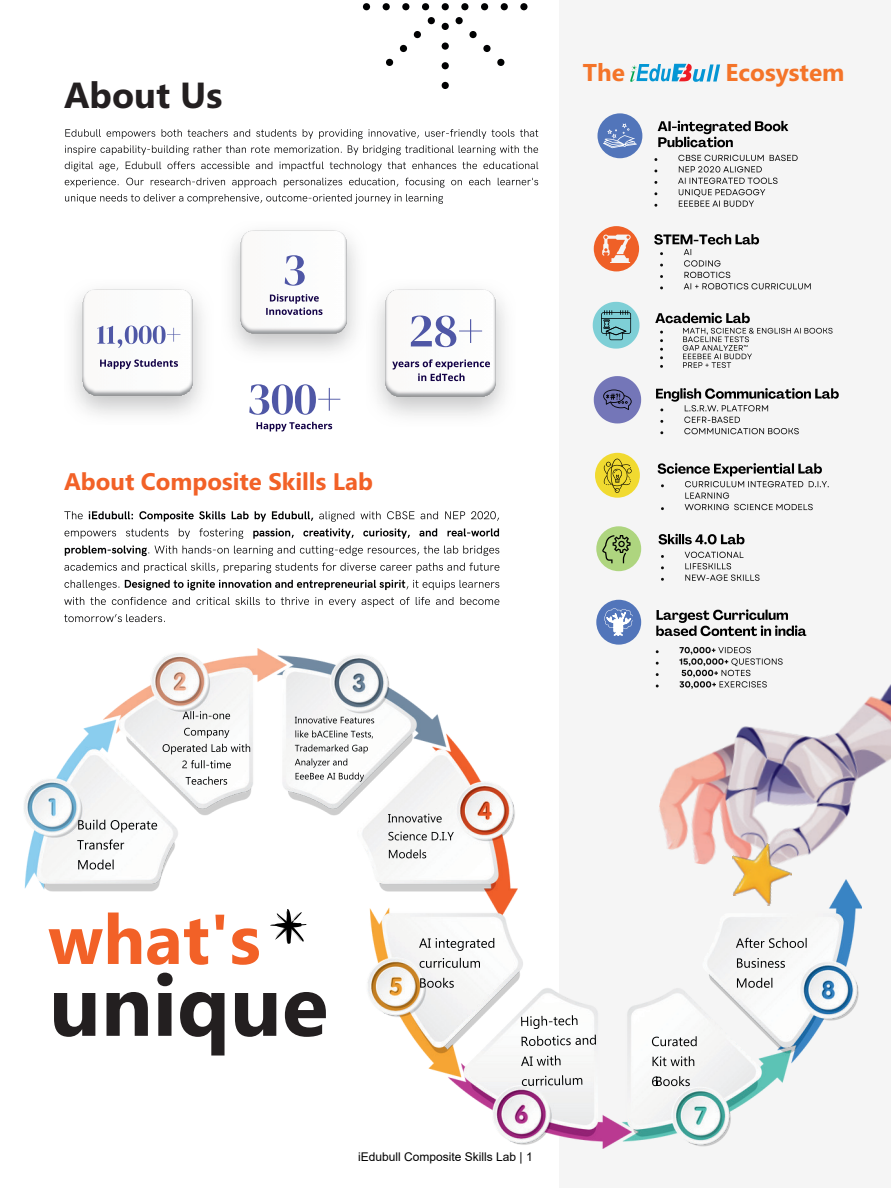
<style>
.page{position:relative;width:891px;height:1188px;background:#fff}
.page>*{position:absolute;margin:0;border:0;box-sizing:border-box;transform-origin:0 0}
.t1{font:700 85.65px "Ebrima";color:#231f20}
.t2{font:700 69.45px "Ebrima";color:#f26127}
.t3{font:700 36.3px "Ebrima";color:#231f20}
.t4{font:700 24.3px "Ebrima";color:#f47429}
.t5{font:700 24px "Ebrima";color:#f26127}
.t6{font:12px "Arial";color:#000}
</style>
<div class="page">
<div style="left:560px;top:0;width:331px;height:1188px;background:#f5f5f5"></div>
<svg style="left:442px;top:23px;width:7px;height:7px"></svg>
<svg style="left:442px;top:43px;width:7px;height:7px"></svg>
<svg style="left:442px;top:62px;width:7px;height:7px"></svg>
<svg style="left:442px;top:82px;width:7px;height:7px"></svg>
<svg style="left:520px;top:3px;width:8px;height:7px"></svg>
<svg style="left:501px;top:3px;width:7px;height:7px"></svg>
<svg style="left:481px;top:3px;width:7px;height:7px"></svg>
<svg style="left:461px;top:3px;width:7px;height:7px"></svg>
<svg style="left:422px;top:3px;width:7px;height:7px"></svg>
<svg style="left:402px;top:3px;width:7px;height:7px"></svg>
<svg style="left:383px;top:3px;width:7px;height:7px"></svg>
<svg style="left:363px;top:3px;width:7px;height:7px"></svg>
<svg style="left:428px;top:17px;width:7px;height:7px"></svg>
<svg style="left:414px;top:31px;width:7px;height:7px"></svg>
<svg style="left:400px;top:45px;width:7px;height:7px"></svg>
<svg style="left:386px;top:59px;width:7px;height:7px"></svg>
<svg style="left:497px;top:59px;width:7px;height:7px"></svg>
<svg style="left:483px;top:45px;width:8px;height:7px"></svg>
<svg style="left:469px;top:31px;width:8px;height:7px"></svg>
<svg style="left:456px;top:17px;width:7px;height:7px"></svg>
<svg style="left:442px;top:3px;width:7px;height:7px"></svg>
<img style="left:24px;top:648px;width:838px;height:500px">
<img style="left:651px;top:648px;width:240px;height:246px">
<svg style="left:270px;top:909px;width:36px;height:35px"></svg>
<img style="left:723px;top:836px;width:74px;height:73px">
<svg style="left:78px;top:820px;width:79px;height:13px"></svg>
<svg style="left:77px;top:839px;width:47px;height:11px"></svg>
<svg style="left:78px;top:860px;width:36px;height:10px"></svg>
<svg style="left:183px;top:711px;width:47px;height:8px"></svg>
<svg style="left:184px;top:728px;width:45px;height:10px"></svg>
<svg style="left:163px;top:744px;width:87px;height:10px"></svg>
<svg style="left:182px;top:760px;width:49px;height:8px"></svg>
<svg style="left:186px;top:777px;width:41px;height:8px"></svg>
<svg style="left:295px;top:716px;width:79px;height:7px"></svg>
<svg style="left:295px;top:730px;width:78px;height:52px"></svg>
<svg style="left:388px;top:814px;width:54px;height:9px"></svg>
<svg style="left:388px;top:832px;width:66px;height:8px"></svg>
<svg style="left:389px;top:849px;width:37px;height:9px"></svg>
<svg style="left:419px;top:938px;width:75px;height:13px"></svg>
<svg style="left:420px;top:958px;width:60px;height:10px"></svg>
<svg style="left:420px;top:978px;width:34px;height:10px"></svg>
<svg style="left:521px;top:1015px;width:57px;height:14px"></svg>
<svg style="left:522px;top:1035px;width:74px;height:11px"></svg>
<svg style="left:521px;top:1055px;width:40px;height:11px"></svg>
<svg style="left:522px;top:1075px;width:60px;height:11px"></svg>
<svg style="left:652px;top:1036px;width:45px;height:10px"></svg>
<svg style="left:653px;top:1056px;width:41px;height:10px"></svg>
<svg style="left:652px;top:1076px;width:38px;height:10px"></svg>
<svg style="left:736px;top:938px;width:71px;height:10px"></svg>
<svg style="left:737px;top:958px;width:48px;height:10px"></svg>
<svg style="left:737px;top:978px;width:35px;height:10px"></svg>
<svg style="left:593px;top:302px;width:47px;height:47px"></svg>
<svg style="left:594px;top:376px;width:47px;height:47px"></svg>
<div style="left:595px;top:453px;width:45px;height:45px;background:#f1da30;border-radius:50%"></div>
<svg style="left:603px;top:459px;width:29px;height:34px"></svg>
<div style="left:596px;top:526px;width:45px;height:45px;background:#aed57f;border-radius:22px"></div>
<svg style="left:602px;top:535px;width:29px;height:28px"></svg>
<svg style="left:658px;top:534px;width:87px;height:11px"></svg>
<svg style="left:594px;top:226px;width:45px;height:45px"></svg>
<svg style="left:654px;top:234px;width:157px;height:55px"></svg>
<svg style="left:655px;top:313px;width:178px;height:55px"></svg>
<svg style="left:656px;top:388px;width:183px;height:23px"></svg>
<svg style="left:684px;top:417px;width:115px;height:17px"></svg>
<svg style="left:658px;top:463px;width:171px;height:47px"></svg>
<svg style="left:685px;top:552px;width:75px;height:29px"></svg>
<div style="left:598px;top:113px;width:44px;height:45px;background:#5275ba;border-radius:50%"></div>
<svg style="left:658px;top:121px;width:130px;height:26px"></svg>
<svg style="left:678px;top:155px;width:120px;height:52px"></svg>
<svg style="left:603px;top:123px;width:34px;height:25px"></svg>
<svg style="left:679px;top:647px;width:104px;height:42px"></svg>
<div style="left:596px;top:600px;width:45px;height:45px;background:#5275ba;border-radius:50%"></div>
<svg style="left:604px;top:608px;width:29px;height:28px"></svg>
<svg style="left:656px;top:609px;width:151px;height:27px"></svg>
<svg style="left:64px;top:511px;width:19px;height:8px"></svg>
<svg style="left:89px;top:511px;width:224px;height:11px"></svg>
<svg style="left:319px;top:511px;width:180px;height:11px"></svg>
<svg style="left:65px;top:528px;width:178px;height:11px"></svg>
<svg style="left:253px;top:528px;width:246px;height:11px"></svg>
<svg style="left:65px;top:546px;width:434px;height:10px"></svg>
<svg style="left:64px;top:563px;width:435px;height:10px"></svg>
<svg style="left:64px;top:580px;width:55px;height:10px"></svg>
<svg style="left:125px;top:580px;width:374px;height:10px"></svg>
<svg style="left:64px;top:597px;width:435px;height:10px"></svg>
<svg style="left:64px;top:614px;width:101px;height:8px"></svg>
<svg style="left:630px;top:64px;width:90px;height:18px"></svg>
<svg style="left:65px;top:129px;width:473px;height:10px"></svg>
<svg style="left:65px;top:145px;width:473px;height:10px"></svg>
<svg style="left:65px;top:162px;width:473px;height:9px"></svg>
<svg style="left:65px;top:178px;width:473px;height:10px"></svg>
<svg style="left:65px;top:194px;width:378px;height:10px"></svg>
<img style="left:232px;top:230px;width:124px;height:122px">
<svg style="left:285px;top:255px;width:20px;height:31px"></svg>
<svg style="left:266px;top:294px;width:57px;height:21px"></svg>
<img style="left:73px;top:289px;width:129px;height:126px">
<svg style="left:97px;top:326px;width:83px;height:22px"></svg>
<svg style="left:100px;top:359px;width:78px;height:10px"></svg>
<img style="left:376px;top:289px;width:129px;height:127px">
<svg style="left:411px;top:316px;width:71px;height:31px"></svg>
<svg style="left:392px;top:359px;width:98px;height:22px"></svg>
<svg style="left:249px;top:384px;width:91px;height:31px"></svg>
<svg style="left:257px;top:422px;width:75px;height:9px"></svg>
<h3 class="t3" style="left:64px;top:81px;width:160px">About Us</h3>
<h3 class="t5" style="left:64px;top:472px;width:310px">About Composite Skills Lab</h3>
<h3 class="t4" style="left:583px;top:63px;width:44px">The</h3>
<h3 class="t4" style="left:726px;top:63px;width:120px">Ecosystem</h3>
<h2 class="t2" style="left:48px;top:913px;width:214px">what's</h2>
<h1 class="t1" style="left:49px;top:972px;width:281px">unique</h1>
<p class="t6" style="left:358px;top:1148px;width:176px">iEdubull Composite Skills Lab | 1</p>
</div>
